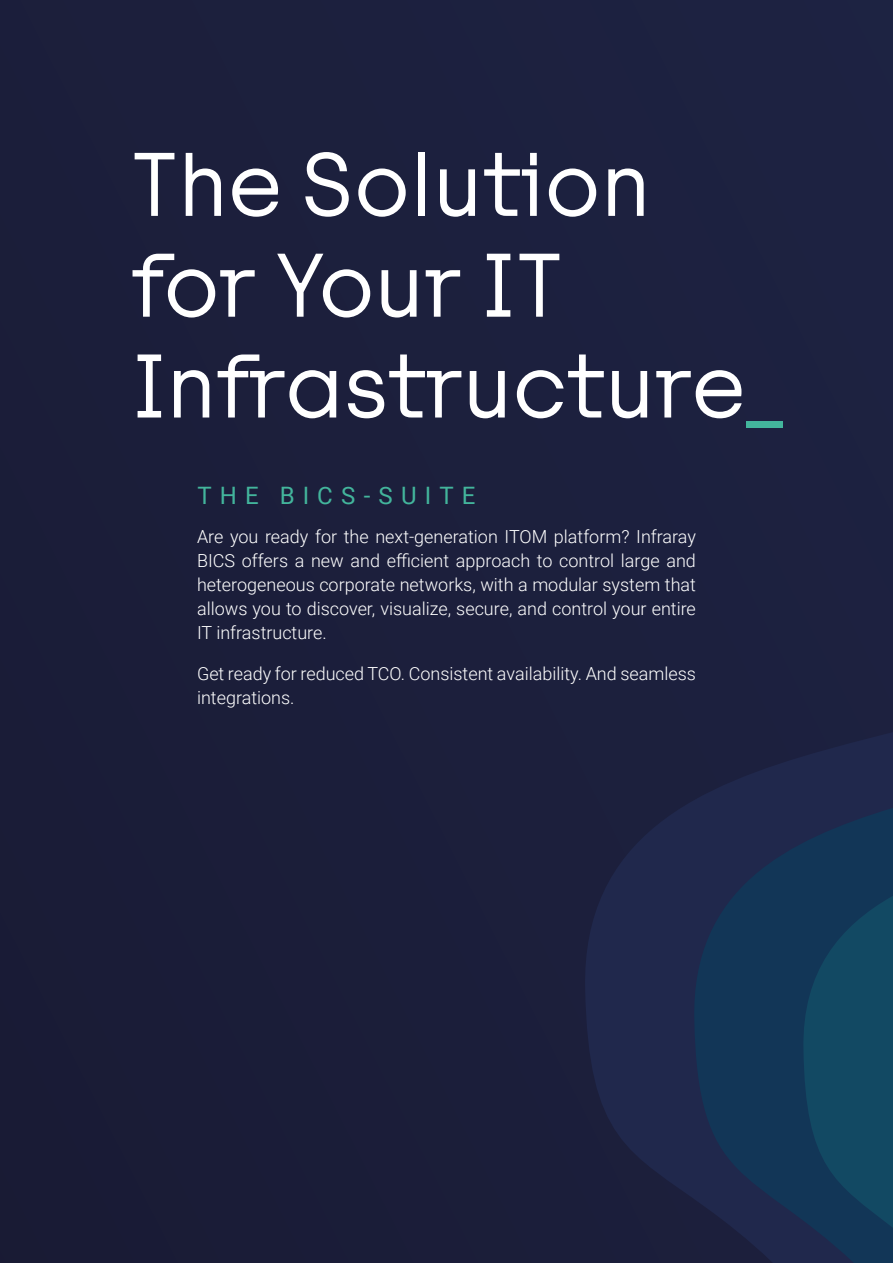
<style>
.page{position:relative;width:893px;height:1263px;background:#1c1f3c}
.page>*{position:absolute;margin:0;border:0;box-sizing:border-box;transform-origin:0 0}
.t1{font:84px/100.8px "Tosh A";letter-spacing:.025em;color:#fff}
.t2{font:24px "Roboto";letter-spacing:.34em;color:#43b59c}
.t3{font:300 18px/24px "Roboto";color:#fff;text-align:justify}
.s1{color:#43b59c}
</style>
<div class="page">
<svg style="left:585px;top:732px;width:308px;height:465px;fill:#20284c"></svg>
<svg style="left:692px;top:808px;width:201px;height:455px"></svg>
<svg style="left:802px;top:896px;width:91px;height:332px;background:#12435f"></svg>
<h1 class="t1" style="left:133px;top:139px;width:654px">The Solution for Your IT<br>Infrastructure<span class="s1">_</span></h1>
<h2 class="t2" style="left:197px;top:478px;width:279px">THE BICS-SUITE</h2>
<p class="t3" style="left:197px;top:523px;width:500px">Are you ready for the next-generation ITOM platform? Infraray BICS offers a new and efficient approach to control large and heterogeneous corporate networks, with a modular system that allows you to discover, visualize, secure, and control your entire IT infrastructure.</p>
<p class="t3" style="left:197px;top:660px;width:500px">Get ready for reduced TCO. Consistent availability. And seamless integrations.</p>
</div>
